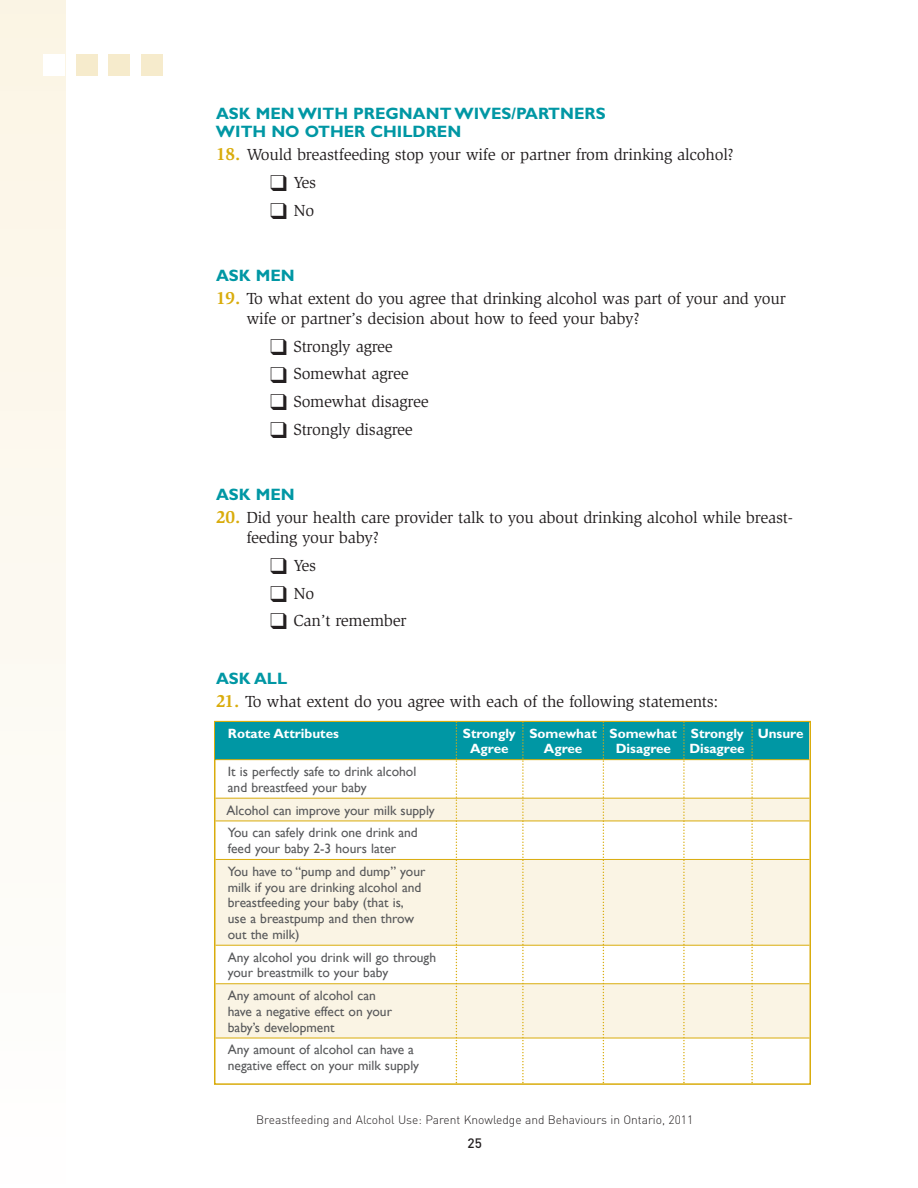
<style>
.page{position:relative;width:918px;height:1188px;background:#fff}
.page>*{position:absolute;margin:0;border:0;box-sizing:border-box;transform-origin:0 0}
.t1{font:16.5px/20.2px "Slimbach";letter-spacing:-.015em;color:#231f20}
.t2{font:700 16.5px/18px "Gill Sans";color:#0097a4}
.t3{font:13.5px/15.8px "Gill Sans";color:#57585a}
.t4{font:700 13.5px/15.8px "Gill Sans";color:#fff}
.t5{font:500 13.5px "DIN";color:#231f20}
.t6{font:300 12px "DIN";color:#231f20}
.s1{font-weight:700;font-size:18px;color:#d9ac0c}
</style>
<div class="page">
<div style="left:0;top:0;width:65px;height:1188px;background:linear-gradient(to right,#fdf9f1,#fdf9f1)"></div>
<div style="left:44px;top:54px;width:21px;height:22px;background:#fff"></div>
<div style="left:76px;top:54px;width:22px;height:22px;background:#f6ebcc"></div>
<div style="left:108px;top:54px;width:22px;height:22px;background:#f6ebcc"></div>
<div style="left:141px;top:54px;width:21px;height:22px;background:#f6ebcc"></div>
<div style="left:215px;top:798px;width:594px;height:23px;background:#faf4e4"></div>
<div style="left:215px;top:860px;width:594px;height:85px;background:#faf4e4"></div>
<div style="left:215px;top:984px;width:594px;height:54px;background:#faf4e4"></div>
<div style="left:214px;top:721px;width:597px;height:364px;border:2px solid #d9ac0c"></div>
<div style="left:215px;top:722px;width:594px;height:37px;background:#0097a4"></div>
<hr style="left:215px;top:759px;width:594px;height:1px;background:#d9ac0c">
<hr style="left:215px;top:798px;width:594px;height:1px;background:#d9ac0c">
<hr style="left:215px;top:821px;width:594px;height:1px;background:#d9ac0c">
<hr style="left:215px;top:859px;width:594px;height:1px;background:#d9ac0c">
<hr style="left:215px;top:945px;width:594px;height:1px;background:#d9ac0c">
<hr style="left:215px;top:983px;width:594px;height:1px;background:#d9ac0c">
<hr style="left:215px;top:1038px;width:594px;height:1px;background:#d9ac0c">
<svg style="left:751px;top:721px;width:2px;height:362px"></svg>
<svg style="left:683px;top:721px;width:2px;height:362px"></svg>
<svg style="left:603px;top:721px;width:1px;height:362px"></svg>
<svg style="left:522px;top:721px;width:2px;height:362px"></svg>
<svg style="left:456px;top:721px;width:1px;height:362px"></svg>
<p class="t2" style="left:216px;top:106px;width:391px">ASK MEN WITH PREGNANT WIVES/PARTNERS<br>WITH NO OTHER CHILDREN</p>
<p class="t1" style="left:216px;top:146px;width:520px"><span class="s1">18.</span> Would breastfeeding stop your wife or partner from drinking alcohol?</p>
<p class="t1" style="left:270px;top:173px;width:48px">❑ Yes</p>
<p class="t1" style="left:270px;top:201px;width:46px">❑ No</p>
<p class="t2" style="left:216px;top:268px;width:80px">ASK MEN</p>
<p class="t1" style="left:246px;top:289px;width:541px;text-indent:-30px"><span class="s1">19.</span> To what extent do you agree that drinking alcohol was part of your and your wife or partner’s decision about how to feed your baby?</p>
<p class="t1" style="left:270px;top:337px;width:124px">❑ Strongly agree</p>
<p class="t1" style="left:270px;top:365px;width:140px">❑ Somewhat agree</p>
<p class="t1" style="left:270px;top:393px;width:160px">❑ Somewhat disagree</p>
<p class="t1" style="left:270px;top:420px;width:144px">❑ Strongly disagree</p>
<p class="t2" style="left:216px;top:487px;width:80px">ASK MEN</p>
<p class="t1" style="left:246px;top:508px;width:548px;text-indent:-30px"><span class="s1">20.</span> Did your health care provider talk to you about drinking alcohol while breast&shy;feeding your baby?</p>
<p class="t1" style="left:270px;top:556px;width:48px">❑ Yes</p>
<p class="t1" style="left:270px;top:584px;width:46px">❑ No</p>
<p class="t1" style="left:270px;top:612px;width:138px">❑ Can’t remember</p>
<p class="t2" style="left:216px;top:671px;width:73px">ASK ALL</p>
<p class="t1" style="left:216px;top:692px;width:504px"><span class="s1">21.</span> To what extent do you agree with each of the following statements:</p>
<p class="t4" style="left:228px;top:726px;width:113px">Rotate Attributes</p>
<p class="t4" style="left:470px;top:726px;width:335px;text-indent:-7px">Strongly Somewhat Somewhat Strongly Unsure<br>Agree</p>
<p class="t4" style="left:544px;top:742px;width:40px">Agree</p>
<p class="t4" style="left:616px;top:742px;width:57px">Disagree</p>
<p class="t4" style="left:689px;top:742px;width:57px">Disagree</p>
<p class="t3" style="left:228px;top:764px;width:190px">It is perfectly safe to drink alcohol and breastfeed your baby</p>
<p class="t3" style="left:227px;top:799px;width:210px;line-height:22.8px">Alcohol can improve your milk supply<br>You can safely drink one drink and</p>
<p class="t3" style="left:228px;top:837px;width:199px;line-height:22.8px">feed your baby 2-3 hours later<br>You have to “pump and dump” your</p>
<p class="t3" style="left:228px;top:879px;width:195px">milk if you are drinking alcohol and breastfeeding your baby (that is, use a breastpump and then throw out the milk)</p>
<p class="t3" style="left:228px;top:949px;width:210px">Any alcohol you drink will go through your breastmilk to your baby</p>
<p class="t3" style="left:228px;top:988px;width:166px">Any amount of alcohol can have a negative effect on your baby’s development</p>
<p class="t3" style="left:228px;top:1042px;width:193px">Any amount of alcohol can have a negative effect on your milk supply</p>
<p class="t6" style="left:256px;top:1113px;width:439px">Breastfeeding and Alcohol Use: Parent Knowledge and Behaviours in Ontario, 2011</p>
<p class="t5" style="left:468px;top:1136px;width:16px">25</p>
</div>
